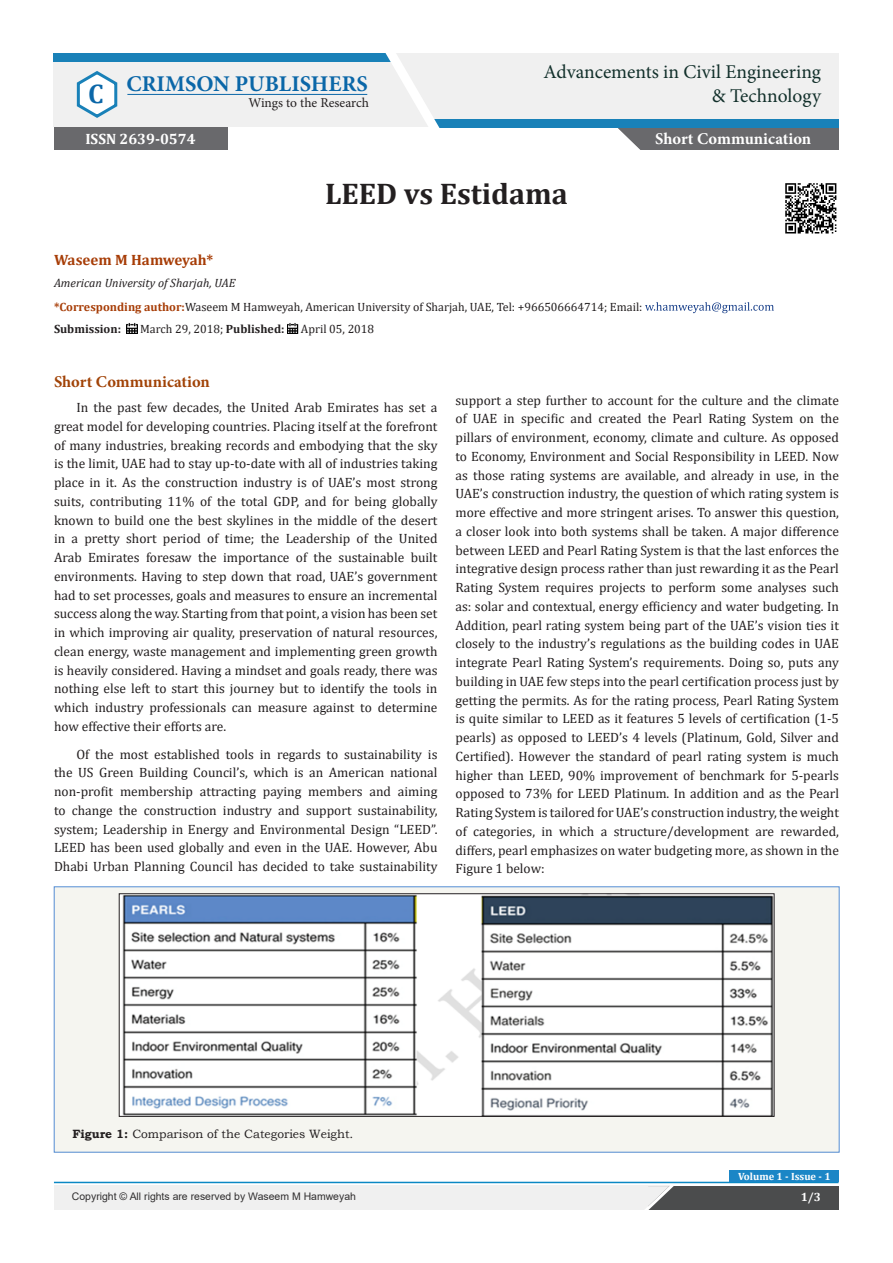
<style>
.page{position:relative;width:893px;height:1263px;background:#fff}
.page>*{position:absolute;margin:0;border:0;box-sizing:border-box;transform-origin:0 0}
.t1{font:700 30px "Cambria";color:#231f20}
.t2{font:700 27px "Cambria";color:#0b67a8}
.t3{font:700 22.5px "Minion Pro";color:#0b67a8}
.t4{font:19.5px "Minion Pro";color:#12302b}
.t5{font:700 16.5px "Minion Pro";color:#a14307}
.t6{font:700 16.5px "Minion Pro";color:#fff}
.t7{font:700 15px "Cambria";color:#a73d07}
.t8{font:700 15px "Cambria";color:#fff}
.t9{font:13.5px/18.8px "Cambria";color:#231f20;text-align:justify}
.t10{font:13.5px "Minion Pro";color:#231f20}
.t11{font:12px "Cambria";color:#231f20}
.t12{font:12px "Bookman Old Style";color:#231f20}
.t13{font:italic 12px "Cambria";color:#231f20}
.t14{font:700 12px "Cambria";color:#231f20}
.t15{font:700 12px "Cambria";color:#fff}
.t16{font:10.5px "Arial";color:#312f30}
.t17{font:700 10.5px "Cambria";color:#fff}
.s1{font-weight:700;color:#a73d07}
.s2{font-weight:700}
</style>
<div class="page">
<svg style="left:645px;top:302px;width:129px;height:11px"></svg>
<svg style="left:126px;top:323px;width:11px;height:11px"></svg>
<svg style="left:287px;top:323px;width:11px;height:11px"></svg>
<div style="left:615px;top:127px;width:224px;height:23px;background:#69696c"></div>
<svg style="left:615px;top:128px;width:25px;height:22px"></svg>
<div style="left:647px;top:1186px;width:192px;height:23px;background:#4b4c4d"></div>
<div style="left:54px;top:1186px;width:593px;height:23px;background:#f0f0f0"></div>
<svg style="left:639px;top:1181px;width:41px;height:29px"></svg>
<hr style="left:54px;top:1185px;width:615px;height:1px;background:#f0f0f0">
<hr style="left:54px;top:1182px;width:784px;height:1px;background:#0b88c4">
<div style="left:730px;top:1170px;width:109px;height:12px;background:#1b86c6"></div>
<img style="left:785px;top:183px;width:52px;height:51px">
<div style="left:54px;top:887px;width:785px;height:265px;background:#f5f5f0"></div>
<div style="left:54px;top:886px;width:785px;height:266px;border:1px solid #548dd4"></div>
<img style="left:121px;top:895px;width:651px;height:219px">
<div style="left:119px;top:893px;width:655px;height:223px;border:1px solid #231f20"></div>
<div style="left:54px;top:54px;width:785px;height:73px;background:#f0f0f0"></div>
<svg style="left:76px;top:71px;width:42px;height:47px"></svg>
<hr style="left:127px;top:94px;width:240px;height:1px;background:#0b67a8">
<div style="left:430px;top:119px;width:409px;height:9px;background:#1981b8"></div>
<div style="left:54px;top:54px;width:338px;height:8px;background:#1981b8"></div>
<svg style="left:344px;top:53px;width:111px;height:75px"></svg>
<div style="left:54px;top:127px;width:173px;height:23px;background:#69696c"></div>
<p class="t4" style="left:544px;top:59px;width:279px">Advancements in Civil Engineering</p>
<p class="t3" style="left:126px;top:68px;width:243px">CRIMSON PUBLISHERS</p>
<p class="t10" style="left:248px;top:94px;width:122px">Wings to the Research</p>
<p class="t8" style="left:85px;top:129px;width:112px">ISSN 2639-0574</p>
<p class="t2" style="left:88px;top:74px;width:17px">C</p>
<p class="t4" style="left:712px;top:82px;width:111px">&amp; Technology</p>
<p class="t6" style="left:655px;top:127px;width:157px">Short Communication</p>
<p class="t1" style="left:325px;top:173px;width:244px">LEED vs Estidama</p>
<p class="t7" style="left:54px;top:249px;width:161px">Waseem M Hamweyah*</p>
<p class="t13" style="left:54px;top:274px;width:183px">American University of Sharjah, UAE</p>
<p class="t11" style="left:54px;top:299px;width:590px"><span class="s1">*Corresponding author:</span>Waseem M Hamweyah, American University of Sharjah, UAE, Tel: +966506664714; Email:</p>
<p class="t14" style="left:54px;top:320px;width:69px">Submission:</p>
<p class="t11" style="left:140px;top:321px;width:146px">March 29, 2018; <span class="s2">Published:</span></p>
<p class="t11" style="left:301px;top:321px;width:75px">April 05, 2018</p>
<p class="t5" style="left:54px;top:370px;width:157px">Short Communication</p>
<p class="t9" style="left:54px;top:398px;width:385px;text-indent:22px">In the past few decades, the United Arab Emirates has set a great model for developing countries. Placing itself at the forefront of many industries, breaking records and embodying that the sky is the limit, UAE had to stay up-to-date with all of industries taking place in it. As the construction industry is of UAE’s most strong suits, contributing 11% of the total GDP, and for being globally known to build one the best skylines in the middle of the desert in a pretty short period of time; the Leadership of the United Arab Emirates foresaw the importance of the sustainable built environments. Having to step down that road, UAE’s government had to set processes, goals and measures to ensure an incremental success along the way. Starting from that point, a vision has been set in which improving air quality, preservation of natural resources, clean energy, waste management and implementing green growth is heavily considered. Having a mindset and goals ready, there was nothing else left to start this journey but to identify the tools in which industry professionals can measure against to determine how effective their efforts are.</p>
<p class="t9" style="left:54px;top:744px;width:385px;text-indent:22px">Of the most established tools in regards to sustainability is the US Green Building Council’s, which is an American national non-profit membership attracting paying members and aiming to change the construction industry and support sustainability, system; Leadership in Energy and Environmental Design “LEED”.<br>LEED has been used globally and even in the UAE. However, Abu Dhabi Urban Planning Council has decided to take sustainability</p>
<p class="t9" style="left:455px;top:390px;width:385px">support a step further to account for the culture and the climate of UAE in specific and created the Pearl Rating System on the pillars of environment, economy, climate and culture. As opposed to Economy, Environment and Social Responsibility in LEED. Now as those rating systems are available, and already in use, in the UAE’s construction industry, the question of which rating system is more effective and more stringent arises. To answer this question, a closer look into both systems shall be taken. A major difference between LEED and Pearl Rating System is that the last enforces the integrative design process rather than just rewarding it as the Pearl Rating System requires projects to perform some analyses such as: solar and contextual, energy efficiency and water budgeting. In Addition, pearl rating system being part of the UAE’s vision ties it closely to the industry’s regulations as the building codes in UAE integrate Pearl Rating System’s requirements. Doing so, puts any building in UAE few steps into the pearl certification process just by getting the permits. As for the rating process, Pearl Rating System is quite similar to LEED as it features 5 levels of certification (1-5 pearls) as opposed to LEED’s 4 levels (Platinum, Gold, Silver and Certified). However the standard of pearl rating system is much higher than LEED, 90% improvement of benchmark for 5-pearls opposed to 73% for LEED Platinum. In addition and as the Pearl Rating System is tailored for UAE’s construction industry, the weight of categories, in which a structure/development are rewarded, differs, pearl emphasizes on water budgeting more, as shown in the Figure 1 below:</p>
<p class="t12" style="left:72px;top:1126px;width:283px"><span class="s2">Figure 1:</span> Comparison of the Categories Weight.</p>
<p class="t17" style="left:738px;top:1169px;width:94px">Volume 1 - Issue - 1</p>
<p class="t16" style="left:72px;top:1189px;width:286px">Copyright © All rights are reserved by Waseem M Hamweyah</p>
<p class="t15" style="left:801px;top:1189px;width:22px">1/3</p>
</div>
